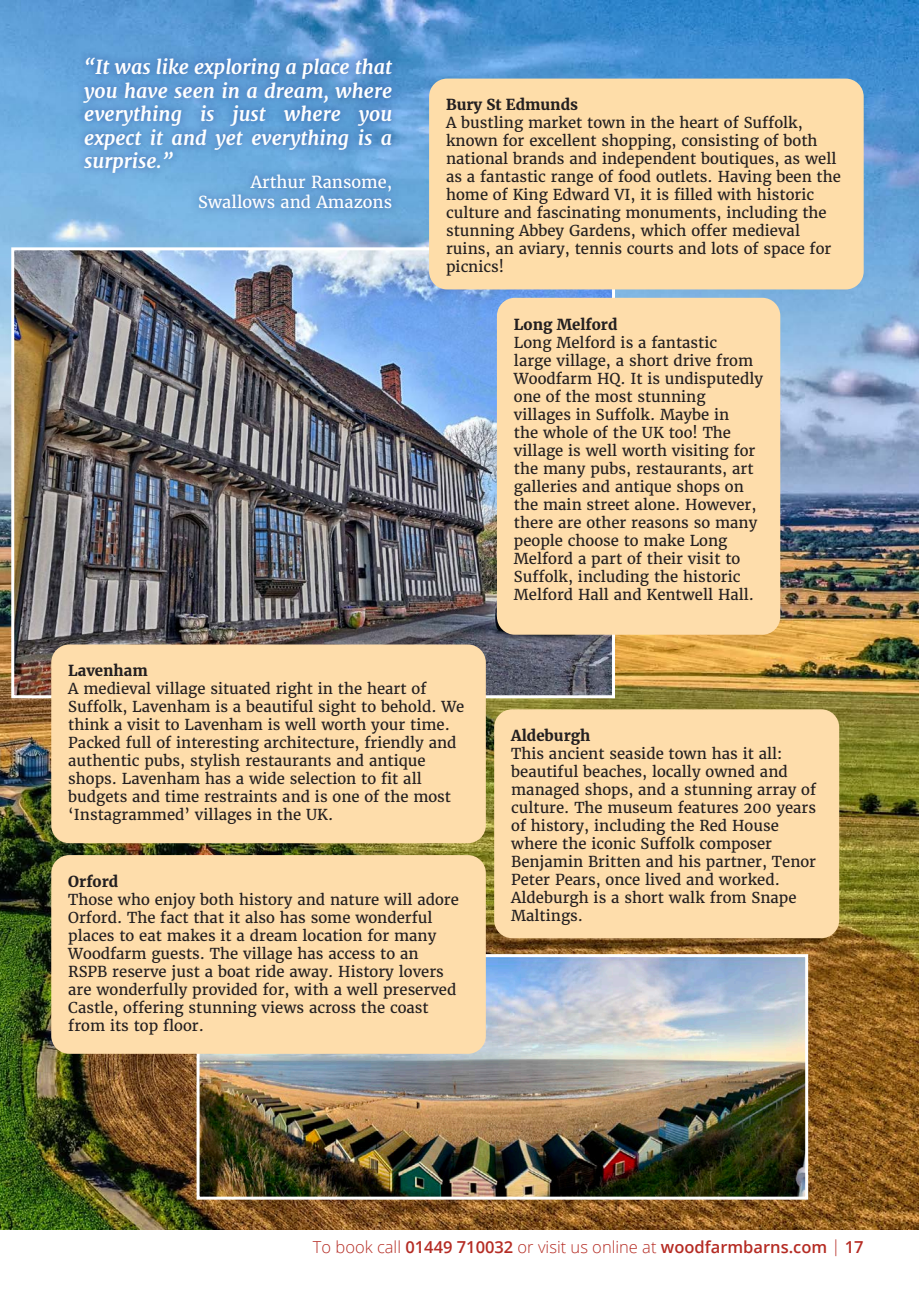
<style>
.page{position:relative;width:919px;height:1289px;background:#fff}
.page>*{position:absolute;margin:0;border:0;box-sizing:border-box;transform-origin:0 0}
.t1{font:italic 700 19.5px/23.4px "Merriweather";color:#fff;text-align:justify}
.t2{font:600 16.5px "Open Sans";color:#b52c24}
.t3{font:16.5px "Merriweather";color:#fff}
.t4{font:15px/18px "Merriweather";color:#231f20}
.t5{font:700 15px "Merriweather";color:#231f20}
.s1{font-weight:300}
</style>
<div class="page">
<img style="left:0;top:0;width:918px;height:1229px">
<img style="left:15px;top:251px;width:596px;height:443px">
<img style="left:200px;top:958px;width:604px;height:237px">
<div style="left:196px;top:954px;width:612px;height:245px;border:3px solid #fff"></div>
<div style="left:51px;top:855px;width:435px;height:198px;background:#feddab;border-radius:18px"></div>
<div style="left:494px;top:709px;width:345px;height:229px;background:#feddab;border-radius:18px"></div>
<div style="left:429px;top:79px;width:434px;height:210px;background:#fedda9;border-radius:18px"></div>
<div style="left:497px;top:298px;width:283px;height:336px;background:#feddab;border-radius:18px"></div>
<div style="left:51px;top:644px;width:435px;height:199px;background:#feddab;border-radius:18px"></div>
<div style="left:75px;top:49px;width:325px;height:168px;background:#253f8e;opacity:.71"></div>
<p class="t1" style="left:84px;top:55px;width:309px">“It was like exploring a place that you have seen in a dream, where everything is just where you expect it and yet everything is a surprise.”</p>
<p class="t3" style="left:251px;top:172px;width:143px">Arthur Ransome,</p>
<p class="t3" style="left:198px;top:191px;width:196px">Swallows and Amazons</p>
<p class="t5" style="left:446px;top:95px;width:133px">Bury St Edmunds</p>
<p class="t4" style="left:446px;top:114px;width:396px">A bustling market town in the heart of Suffolk, known for excellent shopping, consisting of both national brands and independent boutiques, as well as a fantastic range of food outlets. Having been the home of King Edward VI, it is filled with historic culture and fascinating monuments, including the stunning Abbey Gardens, which offer medieval ruins, an aviary, tennis courts and lots of space for picnics!</p>
<p class="t5" style="left:514px;top:314px;width:105px">Long Melford</p>
<p class="t4" style="left:514px;top:333px;width:251px">Long Melford is a fantastic<br>large village, a short drive from<br>Woodfarm HQ. It is undisputedly one of the most stunning villages in Suffolk. Maybe in<br>the whole of the UK too! The village is well worth visiting for the many pubs, restaurants, art galleries and antique shops on the main street alone. However, there are other reasons so many people choose to make Long<br>Melford a part of their visit to<br>Suffolk, including the historic<br>Melford Hall and Kentwell Hall.</p>
<p class="t5" style="left:68px;top:660px;width:81px">Lavenham</p>
<p class="t4" style="left:68px;top:680px;width:397px">A medieval village situated right in the heart of Suffolk, Lavenham is a beautiful sight to behold. We think a visit to Lavenham is well worth your time.<br>Packed full of interesting architecture, friendly and authentic pubs, stylish restaurants and antique shops. Lavenham has a wide selection to fit all budgets and time restraints and is one of the most ‘Instagrammed’ villages in the UK.</p>
<p class="t5" style="left:68px;top:871px;width:52px">Orford</p>
<p class="t4" style="left:68px;top:890px;width:392px">Those who enjoy both history and nature will adore Orford. The fact that it also has some wonderful places to eat makes it a dream location for many Woodfarm guests. The village has access to an RSPB reserve just a boat ride away. History lovers are wonderfully provided for, with a well preserved Castle, offering stunning views across the coast from its top floor.</p>
<p class="t5" style="left:511px;top:725px;width:81px">Aldeburgh</p>
<p class="t4" style="left:511px;top:744px;width:306px">This ancient seaside town has it all: beautiful beaches, locally owned and managed shops, and a stunning array of culture. The museum features 200 years of history, including the Red House where the iconic Suffolk composer Benjamin Britten and his partner, Tenor Peter Pears, once lived and worked.<br>Aldeburgh is a short walk from Snape Maltings.</p>
<p class="t2" style="left:313px;top:1235px;width:552px"><span class="s1">To book call</span> 01449 710032 <span class="s1">or visit us online at</span> woodfarmbarns.com <span class="s1">|</span> 17</p>
</div>
